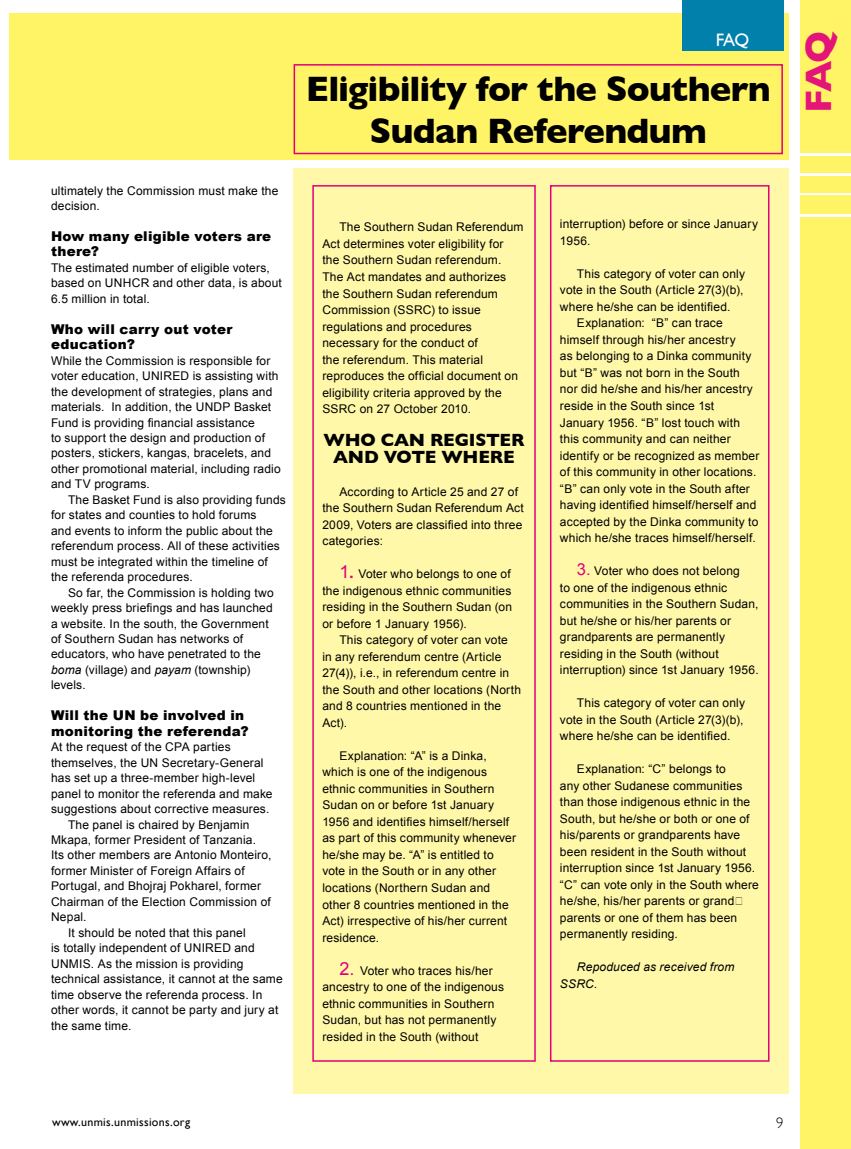
<style>
.page{position:relative;width:851px;height:1149px;background:#fff}
.page>*{position:absolute;margin:0;border:0;box-sizing:border-box;transform-origin:0 0}
.t1{font:700 37.5px "Gill Sans";color:#e2007a}
.t2{font:700 36px/42px "Gill Sans";letter-spacing:-.02em;color:#000;text-align:center}
.t3{font:700 18px/16.5px "Gill Sans";letter-spacing:-.015em;color:#000;text-align:center}
.t4{font:18px "Gill Sans";color:#fff}
.t5{font:900 13.5px/15.5px "Arial";letter-spacing:.02em;color:#000}
.t6{font:12px/16.5px "Arial";letter-spacing:.015em;color:#000}
.t7{font:italic 12px/16.5px "Arial";letter-spacing:.015em;color:#000}
.t8{font:12px "Gill Sans";letter-spacing:.025em;color:#000}
.s1{font-style:italic}
.s2{font-size:18px;color:#e2007a}
.s3{font-size:24px;color:#e2007a}
.s4{font-size:16.5px;color:#e2007a}
</style>
<div class="page">
<div style="left:293px;top:168px;width:496px;height:925px;background:#fff8a9"></div>
<div style="left:9px;top:14px;width:779px;height:146px;background:#fff366"></div>
<div style="left:681px;top:0;width:102px;height:51px;background:#0080ab"></div>
<div style="left:312px;top:185px;width:223px;height:876px;border:2px solid #e2007a"></div>
<div style="left:550px;top:185px;width:219px;height:876px;border:2px solid #e2007a"></div>
<div style="left:293px;top:64px;width:489px;height:90px;border:2px solid #e2007a"></div>
<div style="left:799px;top:0;width:51px;height:153px;background:#fff366"></div>
<div style="left:799px;top:156px;width:51px;height:17px;background:#fff366"></div>
<div style="left:799px;top:217px;width:51px;height:931px;background:#fff366"></div>
<div style="left:799px;top:176px;width:51px;height:17px;background:#fff366"></div>
<div style="left:799px;top:195px;width:51px;height:19px;background:#fff366"></div>
<p class="t6" style="left:51px;top:182px;width:229px;line-height:15.5px">ultimately the Commission must make the decision.</p>
<p class="t5" style="left:51px;top:228px;width:222px">How many eligible voters are there?</p>
<p class="t6" style="left:51px;top:260px;width:232px;line-height:15.5px">The estimated number of eligible voters, based on UNHCR and other data, is about<br>6.5 million in total.</p>
<p class="t5" style="left:51px;top:321px;width:183px">Who will carry out voter education?</p>
<p class="t6" style="left:51px;top:352px;width:231px;line-height:15.5px">While the Commission is responsible for voter education, UNIRED is assisting with the development of strategies, plans and materials. In addition, the UNDP Basket Fund is providing financial assistance<br>to support the design and production of posters, stickers, kangas, bracelets, and other promotional material, including radio and TV programs.</p>
<p class="t6" style="left:51px;top:491px;width:236px;line-height:15.5px;text-indent:17px">The Basket Fund is also providing funds for states and counties to hold forums<br>and events to inform the public about the referendum process. All of these activities must be integrated within the timeline of the referenda procedures.</p>
<p class="t6" style="left:51px;top:584px;width:224px;line-height:15.5px;text-indent:17px">So far, the Commission is holding two weekly press briefings and has launched a website. In the south, the Government of Southern Sudan has networks of educators, who have penetrated to the <span class="s1">boma</span> (village) and <span class="s1">payam</span> (township) levels.</p>
<p class="t5" style="left:51px;top:707px;width:199px">Will the UN be involved in monitoring the referenda?</p>
<p class="t6" style="left:51px;top:738px;width:181px">At the request of the CPA parties</p>
<p class="t6" style="left:51px;top:754px;width:214px">themselves, the UN Secretary-General</p>
<p class="t6" style="left:51px;top:769px;width:206px">has set up a three-member high-level</p>
<p class="t6" style="left:51px;top:784px;width:223px">panel to monitor the referenda and make</p>
<p class="t6" style="left:51px;top:800px;width:220px">suggestions about corrective measures.</p>
<p class="t6" style="left:68px;top:815px;width:183px">The panel is chaired by Benjamin</p>
<p class="t6" style="left:51px;top:831px;width:206px">Mkapa, former President of Tanzania.</p>
<p class="t6" style="left:51px;top:846px;width:222px">Its other members are Antonio Monteiro,</p>
<p class="t6" style="left:51px;top:862px;width:195px">former Minister of Foreign Affairs of</p>
<p class="t6" style="left:51px;top:877px;width:211px">Portugal, and Bhojraj Pokharel, former</p>
<p class="t6" style="left:51px;top:893px;width:221px">Chairman of the Election Commission of</p>
<p class="t6" style="left:51px;top:908px;width:37px">Nepal.</p>
<p class="t6" style="left:68px;top:924px;width:179px">It should be noted that this panel</p>
<p class="t6" style="left:51px;top:939px;width:205px">is totally independent of UNIRED and</p>
<p class="t6" style="left:51px;top:954px;width:194px">UNMIS. As the mission is providing</p>
<p class="t6" style="left:51px;top:970px;width:233px">technical assistance, it cannot at the same</p>
<p class="t6" style="left:51px;top:985px;width:213px">time observe the referenda process. In</p>
<p class="t6" style="left:51px;top:1001px;width:229px">other words, it cannot be party and jury at</p>
<p class="t6" style="left:51px;top:1016px;width:82px">the same time.</p>
<h3 class="t4" style="left:715px;top:30px;width:35px">FAQ</h3>
<h2 class="t2" style="left:306px;top:68px;width:466px">Eligibility for the Southern<br>Sudan Referendum</h2>
<p class="t6" style="left:322px;top:219px;width:203px;text-indent:17px">The Southern Sudan Referendum<br>Act determines voter eligibility for the Southern Sudan referendum.<br>The Act mandates and authorizes the Southern Sudan referendum<br>Commission (SSRC) to issue regulations and procedures necessary for the conduct of<br>the referendum. This material reproduces the official document on eligibility criteria approved by the<br>SSRC on 27 October 2010.</p>
<h3 class="t3" style="left:323px;top:431px;width:202px">WHO CAN REGISTER<br>AND VOTE WHERE</h3>
<p class="t6" style="left:322px;top:483px;width:203px;text-indent:17px">According to Article 25 and 27 of the Southern Sudan Referendum Act<br>2009, Voters are classified into three categories:</p>
<p class="t6" style="left:322px;top:565px;width:191px;text-indent:17px"><span class="s2">1</span><span class="s3">.</span> Voter who belongs to one of the indigenous ethnic communities residing in the Southern Sudan (on or before 1 January 1956).</p>
<p class="t6" style="left:322px;top:631px;width:200px;text-indent:17px">This category of voter can vote<br>in any referendum centre (Article<br>27(4)), i.e., in referendum centre in the South and other locations (North and 8 countries mentioned in the<br>Act).</p>
<p class="t6" style="left:322px;top:747px;width:195px;text-indent:17px">Explanation: “A” is a Dinka, which is one of the indigenous ethnic communities in Southern<br>Sudan on or before 1st January<br>1956 and identifies himself/herself as part of this community whenever he/she may be. “A” is entitled to vote in the South or in any other locations (Northern Sudan and other 8 countries mentioned in the<br>Act) irrespective of his/her current residence.</p>
<p class="t6" style="left:322px;top:961px;width:183px;text-indent:17px"><span class="s2">2.</span> Voter who traces his/her ancestry to one of the indigenous ethnic communities in Southern<br>Sudan, but has not permanently resided in the South (without</p>
<p class="t6" style="left:560px;top:216px;width:199px">interruption) before or since January<br>1956.</p>
<p class="t6" style="left:577px;top:265px;width:169px">This category of voter can only</p>
<p class="t6" style="left:560px;top:282px;width:185px">vote in the South (Article 27(3)(b),</p>
<p class="t6" style="left:560px;top:298px;width:172px">where he/she can be identified.</p>
<p class="t6" style="left:577px;top:315px;width:147px">Explanation: “B” can trace</p>
<p class="t6" style="left:560px;top:331px;width:177px">himself through his/her ancestry</p>
<p class="t6" style="left:560px;top:348px;width:193px">as belonging to a Dinka community</p>
<p class="t6" style="left:560px;top:364px;width:181px">but “B” was not born in the South</p>
<p class="t6" style="left:560px;top:381px;width:194px">nor did he/she and his/her ancestry</p>
<p class="t6" style="left:560px;top:397px;width:156px">reside in the South since 1st</p>
<p class="t6" style="left:560px;top:414px;width:181px">January 1956. “B” lost touch with</p>
<p class="t6" style="left:560px;top:430px;width:172px">this community and can neither</p>
<p class="t6" style="left:560px;top:447px;width:201px">identify or be recognized as member</p>
<p class="t6" style="left:560px;top:463px;width:198px">of this community in other locations.</p>
<p class="t6" style="left:560px;top:480px;width:191px">“B” can only vote in the South after</p>
<p class="t6" style="left:560px;top:496px;width:198px">having identified himself/herself and</p>
<p class="t6" style="left:560px;top:513px;width:200px">accepted by the Dinka community to</p>
<p class="t6" style="left:560px;top:529px;width:197px">which he/she traces himself/herself.</p>
<p class="t6" style="left:560px;top:562px;width:200px;text-indent:17px"><span class="s4">3.</span> Voter who does not belong<br>to one of the indigenous ethnic communities in the Southern Sudan, but he/she or his/her parents or grandparents are permanently residing in the South (without interruption) since 1st January 1956.</p>
<p class="t6" style="left:560px;top:694px;width:186px;text-indent:17px">This category of voter can only vote in the South (Article 27(3)(b), where he/she can be identified.</p>
<p class="t6" style="left:560px;top:760px;width:200px;text-indent:17px">Explanation: “C” belongs to<br>any other Sudanese communities than those indigenous ethnic in the<br>South, but he/she or both or one of his/parents or grandparents have been resident in the South without interruption since 1st January 1956. “C” can vote only in the South where he/she, his/her parents or grand‐ parents or one of them has been permanently residing.</p>
<p class="t7" style="left:560px;top:958px;width:176px;text-indent:17px">Repoduced as received from<br>SSRC.</p>
<p class="t8" style="left:52px;top:1114px;width:139px">www.unmis.unmissions.org</p>
<h1 class="t1" style="left:796px;top:113px;width:83px;rotate:-90deg">FAQ</h1>
</div>
